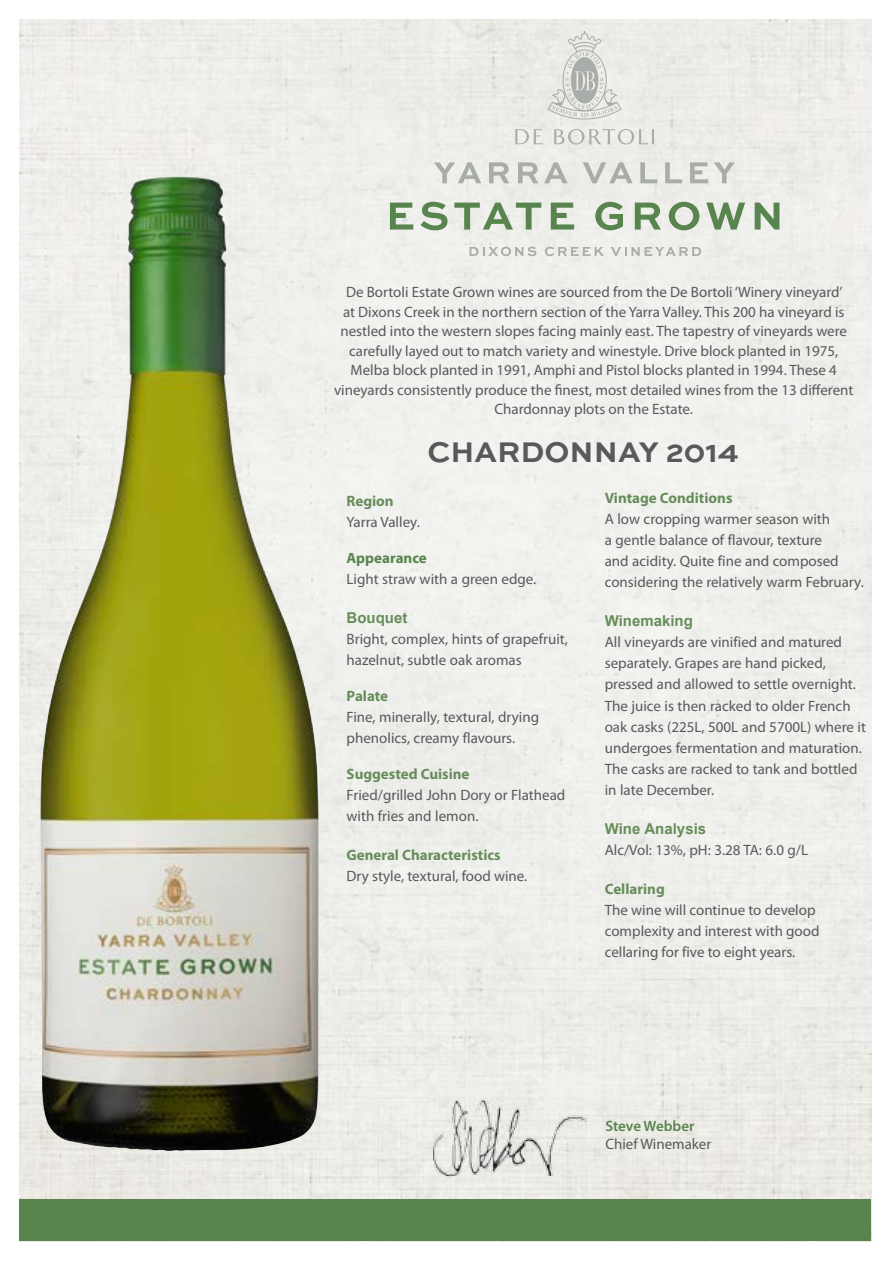
<style>
.page{position:relative;width:893px;height:1263px;background:#fff}
.page>*{position:absolute;margin:0;border:0;box-sizing:border-box;transform-origin:0 0}
.t1{font:700 30px "Sweet Sans Pro";color:#58595b}
.t2{font:15px/21px "Myriad Pro";color:#58595b}
.t3{font:700 15px "Myriad Pro";color:#678d5b}
.t4{font:700 15px "Arial";color:#678d5b}
.t5{font:600 15px "Myriad Pro";letter-spacing:-.005em;color:#58844d}
.t6{font:700 15px "Myriad Pro";color:#58844d}
</style>
<div class="page">
<div style="left:19px;top:19px;width:853px;height:1223px;background:#efefec"></div>
<img style="left:434px;top:1099px;width:153px;height:76px">
<svg style="left:515px;top:129px;width:140px;height:16px;background:#dcddda"></svg>
<svg style="left:547px;top:31px;width:75px;height:89px;background:#dbdbd8"></svg>
<svg style="left:434px;top:162px;width:47px;height:21px"></svg>
<svg style="left:489px;top:162px;width:20px;height:21px"></svg>
<svg style="left:518px;top:162px;width:20px;height:21px"></svg>
<svg style="left:544px;top:162px;width:24px;height:21px"></svg>
<svg style="left:583px;top:162px;width:50px;height:21px"></svg>
<svg style="left:640px;top:162px;width:17px;height:21px"></svg>
<svg style="left:665px;top:162px;width:17px;height:21px"></svg>
<svg style="left:690px;top:162px;width:18px;height:21px"></svg>
<svg style="left:714px;top:162px;width:21px;height:21px"></svg>
<svg style="left:390px;top:203px;width:23px;height:27px"></svg>
<svg style="left:421px;top:202px;width:27px;height:28px"></svg>
<svg style="left:454px;top:203px;width:87px;height:27px;background:#b7c7b1"></svg>
<svg style="left:551px;top:203px;width:23px;height:27px"></svg>
<svg style="left:595px;top:202px;width:28px;height:28px"></svg>
<svg style="left:635px;top:203px;width:26px;height:27px"></svg>
<svg style="left:669px;top:202px;width:30px;height:28px"></svg>
<svg style="left:706px;top:203px;width:39px;height:27px"></svg>
<svg style="left:755px;top:203px;width:24px;height:27px"></svg>
<svg style="left:469px;top:247px;width:67px;height:9px"></svg>
<svg style="left:545px;top:247px;width:59px;height:9px"></svg>
<svg style="left:611px;top:247px;width:90px;height:9px"></svg>
<div style="left:20px;top:1199px;width:851px;height:42px;background:#58844d"></div>
<img style="left:40px;top:176px;width:279px;height:975px">
<p class="t2" style="left:334px;top:282px;width:521px;line-height:19.5px;text-align:center">De Bortoli Estate Grown wines are sourced from the De Bortoli ‘Winery vineyard’<br>at Dixons Creek in the northern section of the Yarra Valley. This 200 ha vineyard is nestled into the western slopes facing mainly east. The tapestry of vineyards were carefully layed out to match variety and winestyle. Drive block planted in 1975, Melba block planted in 1991, Amphi and Pistol blocks planted in 1994. These 4 vineyards consistently produce the finest, most detailed wines from the 13 different Chardonnay plots on the Estate.</p>
<h1 class="t1" style="left:427px;top:429px;width:313px">CHARDONNAY 2014</h1>
<p class="t3" style="left:347px;top:491px;width:49px">Region</p>
<p class="t2" style="left:347px;top:511px;width:75px">Yarra Valley.</p>
<p class="t6" style="left:347px;top:548px;width:82px">Appearance</p>
<p class="t2" style="left:347px;top:568px;width:193px">Light straw with a green edge.  </p>
<p class="t4" style="left:347px;top:607px;width:62px">Bouquet</p>
<p class="t2" style="left:347px;top:628px;width:223px">Bright, complex, hints of grapefruit, hazelnut, subtle oak aromas     </p>
<p class="t3" style="left:347px;top:686px;width:43px">Palate</p>
<p class="t2" style="left:347px;top:706px;width:194px">Fine, minerally, textural, drying phenolics, creamy flavours.</p>
<p class="t3" style="left:347px;top:764px;width:124px">Suggested Cuisine</p>
<p class="t2" style="left:347px;top:784px;width:220px">Fried/grilled John Dory or Flathead with fries and lemon.</p>
<p class="t3" style="left:347px;top:845px;width:156px">General Characteristics</p>
<p class="t2" style="left:347px;top:865px;width:182px">Dry style, textural, food wine.</p>
<p class="t3" style="left:605px;top:489px;width:129px">Vintage Conditions</p>
<p class="t2" style="left:605px;top:509px;width:262px">A low cropping warmer season with<br>a gentle balance of flavour, texture<br>and acidity. Quite fine and composed considering the relatively warm February.  </p>
<p class="t4" style="left:605px;top:611px;width:90px">Winemaking</p>
<p class="t2" style="left:605px;top:632px;width:263px">All vineyards are vinified and matured separately. Grapes are hand picked, pressed and allowed to settle overnight.<br>The juice is then racked to older French oak casks (225L, 500L and 5700L) where it undergoes fermentation and maturation.<br>The casks are racked to tank and bottled in late December.</p>
<p class="t4" style="left:605px;top:818px;width:103px">Wine Analysis</p>
<p class="t2" style="left:605px;top:839px;width:205px">Alc/Vol: 13%, pH: 3.28 TA: 6.0 g/L</p>
<p class="t3" style="left:605px;top:879px;width:62px">Cellaring</p>
<p class="t2" style="left:605px;top:899px;width:216px">The wine will continue to develop complexity and interest with good cellaring for five to eight years.</p>
<p class="t5" style="left:605px;top:1116px;width:91px">Steve Webber</p>
<p class="t2" style="left:605px;top:1133px;width:108px">Chief Winemaker</p>
</div>
